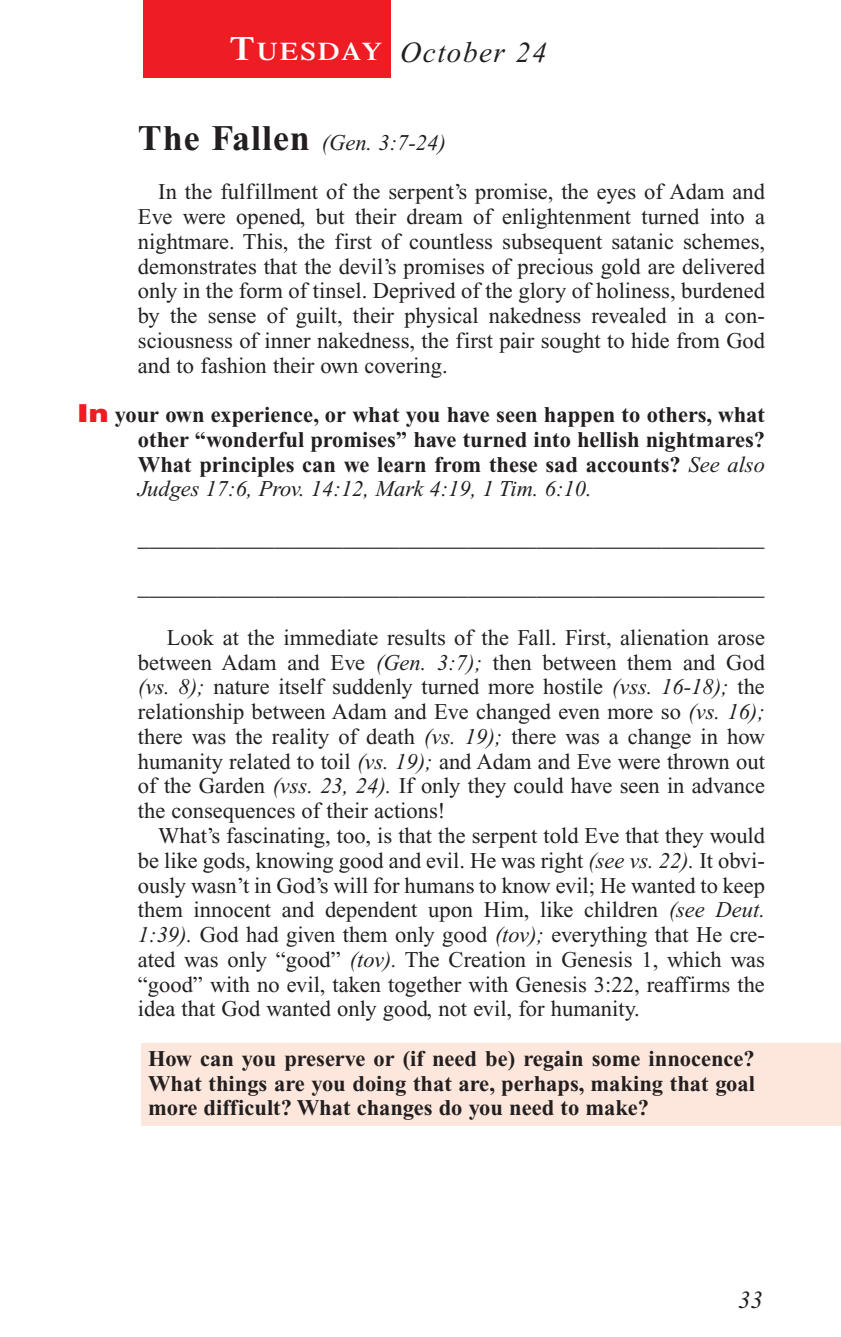
<style>
.page{position:relative;width:841px;height:1337px;background:#fff}
.page>*{position:absolute;margin:0;border:0;box-sizing:border-box;transform-origin:0 0}
.t1{font:italic 29.25px "Times New Roman";letter-spacing:.05em;color:#231f20}
.t2{font:italic 24.75px "Times New Roman";color:#231f20}
.t3{font:22.5px/24.8px "Times New Roman";color:#231f20;text-align:justify}
.t4{font:700 22.5px/24.8px "Times New Roman";color:#231f20;text-align:justify}
.s1{font-family:"Times";font-weight:600;font-style:normal;font-size:33.75px;color:#fff}
.s2{font-family:"Times";font-weight:600;font-style:normal;font-size:25.2px;color:#fff}
.s3{font-weight:700;font-size:36px}
.s4{font-style:italic}
.s5{font-family:"Helvetica";font-weight:900;font-size:24.75px;color:#ee1d23}
.s6{font-weight:400;font-style:italic}
</style>
<div class="page">
<div style="left:141px;top:1043px;width:699px;height:83px;background:#fde7dc"></div>
<div style="left:143px;top:0;width:248px;height:77px;background:#ee1d23"></div>
<h1 class="t1" style="left:230px;top:42px;width:318px"><span class="s1">T</span><span class="s2">UESDAY</span> October 24</h1>
<p class="t3" style="left:158px;top:120px;width:608px;line-height:49.5px;text-indent:-20px"><span class="s3">The Fallen</span> <span class="s4">(Gen. 3:7-24)<br></span>In the fulfillment of the serpent’s promise, the eyes of Adam and</p>
<p class="t3" style="left:138px;top:206px;width:628px">Eve were opened, but their dream of enlightenment turned into a nightmare. This, the first of countless subsequent satanic schemes, demonstrates that the devil’s promises of precious gold are delivered only in the form of tinsel. Deprived of the glory of holiness, burdened by the sense of guilt, their physical nakedness revealed in a con&shy;sciousness of inner nakedness, the first pair sought to hide from God and to fashion their own covering.</p>
<p class="t4" style="left:138px;top:405px;width:628px;text-indent:-61px"><span class="s5">In</span> your own experience, or what you have seen happen to others, what other “wonderful promises” have turned into hellish nightmares?<br>What principles can we learn from these sad accounts? <span class="s6">See also Judges 17:6, Prov. 14:12, Mark 4:19, 1 Tim. 6:10.</span></p>
<p class="t3" style="left:138px;top:528px;width:628px">_______________________________________________________</p>
<p class="t3" style="left:138px;top:577px;width:628px">_______________________________________________________</p>
<p class="t3" style="left:138px;top:627px;width:628px;text-indent:29px">Look at the immediate results of the Fall. First, alienation arose between Adam and Eve <span class="s4">(Gen. 3:7);</span> then between them and God <span class="s4">(vs. 8);</span> nature itself suddenly turned more hostile <span class="s4">(vss. 16-18);</span> the relationship between Adam and Eve changed even more so <span class="s4">(vs. 16); </span>there was the reality of death <span class="s4">(vs. 19);</span> there was a change in how humanity related to toil <span class="s4">(vs. 19);</span> and Adam and Eve were thrown out of the Garden <span class="s4">(vss. 23, 24).</span> If only they could have seen in advance the consequences of their actions!</p>
<p class="t3" style="left:138px;top:825px;width:628px;text-indent:20px">What’s fascinating, too, is that the serpent told Eve that they would be like gods, knowing good and evil. He was right <span class="s4">(see vs. 22).</span> It obvi&shy;ously wasn’t in God’s will for humans to know evil; He wanted to keep them innocent and dependent upon Him, like children <span class="s4">(see Deut.<br>1:39).</span> God had given them only good <span class="s4">(tov);</span> everything that He cre&shy;ated was only “good” <span class="s4">(tov).</span> The Creation in Genesis 1, which was “good” with no evil, taken together with Genesis 3:22, reaffirms the idea that God wanted only good, not evil, for humanity.</p>
<p class="t4" style="left:148px;top:1048px;width:608px">How can you preserve or (if need be) regain some innocence?<br>What things are you doing that are, perhaps, making that goal more difficult? What changes do you need to make?</p>
<p class="t2" style="left:738px;top:1290px;width:26px">33</p>
</div>
